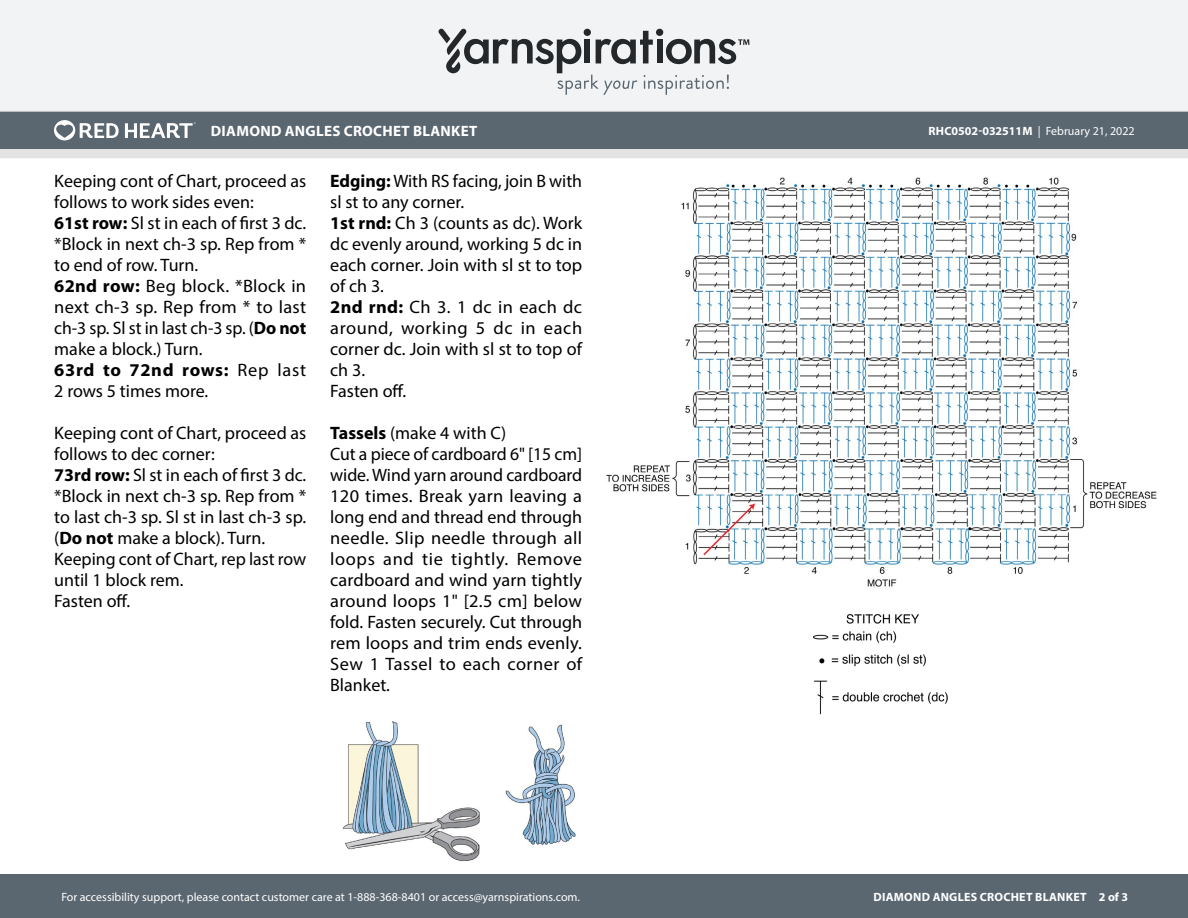
<style>
.page{position:relative;width:1188px;height:918px;background:#fff}
.page>*{position:absolute;margin:0;border:0;box-sizing:border-box;transform-origin:0 0}
.Body_-__Auto_Style_w{font:18px/21px "Myriad Pro";color:#000;text-align:justify}
.t1{font:700 15px "Myriad Pro";letter-spacing:.02em;color:#fff}
.t2{font:12px "Myriad Pro";color:#fff}
.t3{font:700 12px "Myriad Pro";letter-spacing:.02em;color:#fff}
.s1{font-weight:700}
</style>
<div class="page">
<div style="left:0;top:875px;width:1188px;height:43px;background:#5a6670"></div>
<div style="left:0;top:149px;width:1188px;height:9px;background:#e4e3e3"></div>
<div style="left:0;top:111px;width:1188px;height:38px;background:#5a6670"></div>
<div style="left:0;top:0;width:1188px;height:112px;background:#f2f3f4"></div>
<svg style="left:438px;top:29px;width:311px;height:66px"></svg>
<svg style="left:54px;top:120px;width:65px;height:20px"></svg>
<svg style="left:125px;top:122px;width:71px;height:16px"></svg>
<img style="left:343px;top:721px;width:233px;height:140px">
<img style="left:813px;top:614px;width:135px;height:101px">
<img style="left:606px;top:177px;width:550px;height:410px">
<p class="t1" style="left:211px;top:121px;width:268px">DIAMOND ANGLES CROCHET BLANKET</p>
<p class="t2" style="left:928px;top:124px;width:208px"><span class="s1">RHC0502-032511M</span> | February 21, 2022</p>
<p class="Body_-__Auto_Style_w" style="left:54px;top:170px;width:253px">Keeping cont of Chart, proceed as follows to work sides even:</p>
<p class="Body_-__Auto_Style_w" style="left:54px;top:212px;width:254px"><span class="s1">61st row:</span> Sl st in each of first 3 dc. *Block in next ch-3 sp. Rep from * to end of row. Turn.</p>
<p class="Body_-__Auto_Style_w" style="left:54px;top:275px;width:253px"><span class="s1">62nd row:</span> Beg block. *Block in next ch-3 sp. Rep from * to last ch-3 sp. Sl st in last ch-3 sp. (<span class="s1">Do not </span>make a block.) Turn.</p>
<p class="Body_-__Auto_Style_w" style="left:54px;top:359px;width:253px"><span class="s1">63rd to 72nd rows:</span> Rep last<br>2 rows 5 times more.</p>
<p class="Body_-__Auto_Style_w" style="left:54px;top:422px;width:253px">Keeping cont of Chart, proceed as follows to dec corner:</p>
<p class="Body_-__Auto_Style_w" style="left:54px;top:464px;width:254px"><span class="s1">73rd row:</span> Sl st in each of first 3 dc. *Block in next ch-3 sp. Rep from * to last ch-3 sp. Sl st in last ch-3 sp. (<span class="s1">Do not</span> make a block). Turn.</p>
<p class="Body_-__Auto_Style_w" style="left:54px;top:548px;width:253px">Keeping cont of Chart, rep last row until 1 block rem.</p>
<p class="Body_-__Auto_Style_w" style="left:54px;top:590px;width:77px">Fasten off.</p>
<p class="Body_-__Auto_Style_w" style="left:330px;top:170px;width:253px"><span class="s1">Edging:</span> With RS facing, join B with sl st to any corner.</p>
<p class="Body_-__Auto_Style_w" style="left:330px;top:212px;width:254px"><span class="s1">1st rnd:</span> Ch 3 (counts as dc). Work dc evenly around, working 5 dc in each corner. Join with sl st to top of ch 3.</p>
<p class="Body_-__Auto_Style_w" style="left:330px;top:296px;width:253px"><span class="s1">2nd rnd:</span> Ch 3. 1 dc in each dc around, working 5 dc in each corner dc. Join with sl st to top of ch 3.</p>
<p class="Body_-__Auto_Style_w" style="left:330px;top:380px;width:77px">Fasten off.</p>
<p class="Body_-__Auto_Style_w" style="left:330px;top:422px;width:178px"><span class="s1">Tassels</span> (make 4 with C)</p>
<p class="Body_-__Auto_Style_w" style="left:330px;top:443px;width:254px">Cut a piece of cardboard 6" [15 cm] wide. Wind yarn around cardboard 120 times. Break yarn leaving a long end and thread end through needle. Slip needle through all loops and tie tightly. Remove cardboard and wind yarn tightly around loops 1" [2.5 cm] below fold. Fasten securely. Cut through rem loops and trim ends evenly.<br>Sew 1 Tassel to each corner of Blanket.</p>
<p class="t2" style="left:61px;top:889px;width:520px">For accessibility support, please contact customer care at 1-888-368-8401 or access@yarnspirations.com.</p>
<p class="t3" style="left:874px;top:889px;width:256px">DIAMOND ANGLES CROCHET BLANKET 2 of 3</p>
</div>
